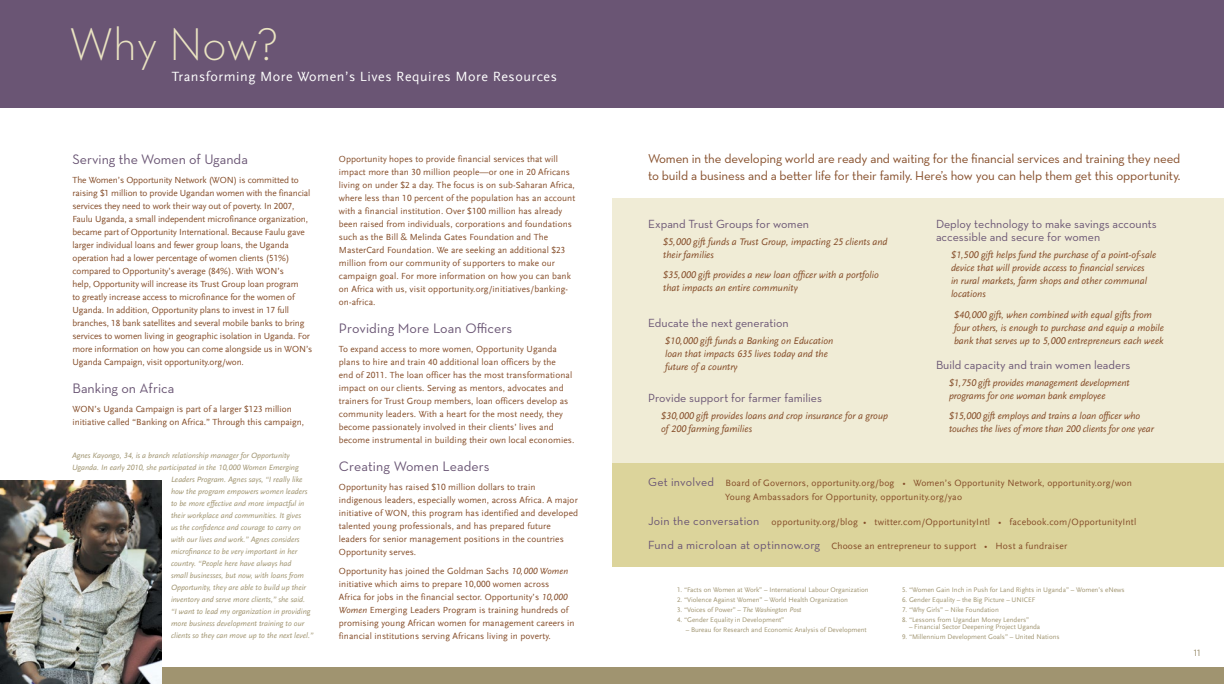
<style>
.page{position:relative;width:1224px;height:684px;background:#fff}
.page>*{position:absolute;margin:0;border:0;box-sizing:border-box;transform-origin:0 0}
.t1{font:300 46.7px "Neutraface Text";letter-spacing:-.005em;color:#e9e3c1}
.t2{font:14px "Neutraface Text";color:#6a5574}
.t3{font:14px "Scala Sans LF";letter-spacing:.04em;color:#fff}
.t4{font:13px/17px "Neutraface Text";letter-spacing:-.01em;color:#854d29}
.t5{font:12px/13px "Neutraface Text";color:#6a5574}
.t6{font:italic 10px/13px "Scala Sans LF";color:#854d29}
.t7{font:9.6px "Scala Sans LF";letter-spacing:.02em;color:#854d29}
.t8{font:9.5px/14px "Scala Sans LF";letter-spacing:.02em;color:#854d29}
.t9{font:9.2px/13px "Scala Sans LF";letter-spacing:.01em;color:#854d29}
.t10{font:9.2px/13px "Scala Sans LF";letter-spacing:-.01em;color:#854d29}
.t11{font:9px "Gotham";color:#968967}
.t12{font:italic 8px "Scala Sans LF";color:#a09470}
.t13{font:7px "Scala Sans LF";color:#a09470}
.s1{font-style:italic}
.s2{font-family:"Neutraface Text";font-size:12px;color:#6a5574}
</style>
<div class="page">
<div style="left:612px;top:198px;width:612px;height:369px;background:#f0ecd6"></div>
<div style="left:0;top:0;width:1224px;height:108px;background:#6a5574"></div>
<div style="left:0;top:667px;width:1224px;height:17px;background:#a09470"></div>
<img style="left:0;top:480px;width:162px;height:204px">
<div style="left:612px;top:464px;width:612px;height:103px;background:#dcd49b"></div>
<h1 class="t1" style="left:69px;top:15px;width:211px">Why Now?</h1>
<h2 class="t3" style="left:172px;top:69px;width:387px">Transforming More Women’s Lives Requires More Resources</h2>
<h2 class="t2" style="left:73px;top:150px;width:177px">Serving the Women of Uganda</h2>
<p class="t10" style="left:73px;top:174px;width:241px">The Women’s Opportunity Network (WON) is committed to raising $1 million to provide Ugandan women with the financial services they need to work their way out of poverty. In 2007, Faulu Uganda, a small independent microfinance organization, became part of Opportunity International. Because Faulu gave larger individual loans and fewer group loans, the Uganda operation had a lower percentage of women clients (51%) compared to Opportunity’s average (84%). With WON’s<br>help, Opportunity will increase its Trust Group loan program<br>to greatly increase access to microfinance for the women of Uganda. In addition, Opportunity plans to invest in 17 full branches, 18 bank satellites and several mobile banks to bring services to women living in geographic isolation in Uganda. For more information on how you can come alongside us in WON’s Uganda Campaign, visit opportunity.org/won.</p>
<h2 class="t2" style="left:73px;top:379px;width:103px">Banking on Africa</h2>
<p class="t9" style="left:73px;top:403px;width:233px">WON’s Uganda Campaign is part of a larger $123 million initiative called “Banking on Africa.” Through this campaign,</p>
<p class="t12" style="left:72px;top:451px;width:219px">Agnes Kayongo, 34, is a branch relationship manager for Opportunity</p>
<p class="t12" style="left:72px;top:463px;width:228px">Uganda. In early 2010, she participated in the 10,000 Women Emerging</p>
<p class="t12" style="left:171px;top:475px;width:133px">Leaders Program. Agnes says, “I really like</p>
<p class="t12" style="left:171px;top:487px;width:138px">how the program empowers women leaders</p>
<p class="t12" style="left:171px;top:499px;width:135px">to be more effective and more impactful in</p>
<p class="t12" style="left:171px;top:511px;width:132px">their workplace and communities. It gives</p>
<p class="t12" style="left:171px;top:523px;width:131px">us the confidence and courage to carry on</p>
<p class="t12" style="left:171px;top:535px;width:130px">with our lives and work.” Agnes considers</p>
<p class="t12" style="left:171px;top:547px;width:128px">microfinance to be very important in her</p>
<p class="t12" style="left:171px;top:559px;width:122px">country. “People here have always had</p>
<p class="t12" style="left:171px;top:571px;width:135px">small businesses, but now, with loans from</p>
<p class="t12" style="left:171px;top:583px;width:137px">Opportunity, they are able to build up their</p>
<p class="t12" style="left:171px;top:595px;width:136px">inventory and serve more clients,” she said.</p>
<p class="t12" style="left:171px;top:607px;width:141px">“I want to lead my organization in providing</p>
<p class="t12" style="left:171px;top:619px;width:135px">more business development training to our</p>
<p class="t12" style="left:171px;top:631px;width:144px">clients so they can move up to the next level.”</p>
<p class="t9" style="left:339px;top:152px;width:238px">Opportunity hopes to provide financial services that will impact more than 30 million people—or one in 20 Africans living on under $2 a day. The focus is on sub-Saharan Africa, where less than 10 percent of the population has an account with a financial institution. Over $100 million has already been raised from individuals, corporations and foundations such as the Bill &amp; Melinda Gates Foundation and The MasterCard Foundation. We are seeking an additional $23 million from our community of supporters to make our campaign goal. For more information on how you can bank on Africa with us, visit opportunity.org/initiatives/banking&shy;on-africa.</p>
<h2 class="t2" style="left:339px;top:319px;width:175px">Providing More Loan Officers</h2>
<p class="t9" style="left:339px;top:342px;width:237px">To expand access to more women, Opportunity Uganda plans to hire and train 40 additional loan officers by the<br>end of 2011. The loan officer has the most transformational impact on our clients. Serving as mentors, advocates and trainers for Trust Group members, loan officers develop as community leaders. With a heart for the most needy, they become passionately involved in their clients’ lives and become instrumental in building their own local economies.</p>
<h2 class="t2" style="left:339px;top:457px;width:152px">Creating Women Leaders</h2>
<p class="t9" style="left:339px;top:480px;width:241px">Opportunity has raised $10 million dollars to train indigenous leaders, especially women, across Africa. A major initiative of WON, this program has identified and developed talented young professionals, and has prepared future leaders for senior management positions in the countries Opportunity serves.</p>
<p class="t9" style="left:339px;top:564px;width:237px">Opportunity has joined the Goldman Sachs <span class="s1">10,000 Women </span>initiative which aims to prepare 10,000 women across<br>Africa for jobs in the financial sector. Opportunity’s <span class="s1">10,000<br>Women</span> Emerging Leaders Program is training hundreds of promising young African women for management careers in financial institutions serving Africans living in poverty.</p>
<h3 class="t4" style="left:648px;top:150px;width:534px">Women in the developing world are ready and waiting for the financial services and training they need to build a business and a better life for their family. Here’s how you can help them get this opportunity.</h3>
<h3 class="t5" style="left:648px;top:218px;width:162px">Expand Trust Groups for women</h3>
<p class="t6" style="left:663px;top:236px;width:226px">$5,000 gift funds a Trust Group, impacting 25 clients and their families</p>
<p class="t6" style="left:663px;top:269px;width:217px">$35,000 gift provides a new loan officer with a portfolio that impacts an entire community</p>
<h3 class="t5" style="left:648px;top:316px;width:142px">Educate the next generation</h3>
<p class="t6" style="left:665px;top:335px;width:170px">$10,000 gift funds a Banking on Education loan that impacts 635 lives today and the future of a country</p>
<h3 class="t5" style="left:648px;top:392px;width:175px">Provide support for farmer families</h3>
<p class="t6" style="left:661px;top:410px;width:228px">$30,000 gift provides loans and crop insurance for a group of 200 farming families</p>
<h3 class="t5" style="left:936px;top:218px;width:222px">Deploy technology to make savings accounts accessible and secure for women</h3>
<p class="t6" style="left:951px;top:249px;width:207px">$1,500 gift helps fund the purchase of a point-of-sale device that will provide access to financial services<br>in rural markets, farm shops and other communal locations</p>
<p class="t6" style="left:954px;top:309px;width:212px">$40,000 gift, when combined with equal gifts from four others, is enough to purchase and equip a mobile bank that serves up to 5,000 entrepreneurs each week</p>
<h3 class="t5" style="left:936px;top:359px;width:196px">Build capacity and train women leaders</h3>
<p class="t6" style="left:949px;top:377px;width:182px">$1,750 gift provides management development programs for one woman bank employee</p>
<p class="t6" style="left:949px;top:410px;width:206px">$15,000 gift employs and trains a loan officer who touches the lives of more than 200 clients for one year</p>
<p class="t8" style="left:725px;top:476px;width:408px;text-indent:-77px"><span class="s2">Get involved</span> Board of Governors, opportunity.org/bog • Women’s Opportunity Network, opportunity.org/won<br>Young Ambassadors for Opportunity, opportunity.org/yao</p>
<p class="t7" style="left:648px;top:517px;width:490px"><span class="s2">Join the conversation</span> opportunity.org/blog • twitter.com/OpportunityIntl • facebook.com/OpportunityIntl</p>
<p class="t8" style="left:648px;top:539px;width:421px"><span class="s2">Fund a microloan at optinnow.org</span> Choose an entrepreneur to support • Host a fundraiser</p>
<p class="t13" style="left:677px;top:586px;width:193px">1. “Facts on Women at Work” – International Labour Organization</p>
<p class="t13" style="left:677px;top:596px;width:172px">2. “Violence Against Women” – World Health Organization</p>
<p class="t13" style="left:677px;top:606px;width:126px">3. “Voices of Power” – <span class="s1">The Washingto</span>n <span class="s1">Post</span></p>
<p class="t13" style="left:677px;top:616px;width:109px">4. “Gender Equality in Development”</p>
<p class="t13" style="left:686px;top:626px;width:183px">– Bureau for Research and Economic Analysis of Development</p>
<p class="t13" style="left:902px;top:586px;width:224px">5. “Women Gain Inch in Push for Land Rights in Uganda” – Women’s eNews</p>
<p class="t13" style="left:902px;top:596px;width:135px">6. Gender Equality – the Big Picture – UNICEF</p>
<p class="t13" style="left:902px;top:606px;width:98px">7. “Why Girls” – Nike Foundation</p>
<p class="t13" style="left:902px;top:616px;width:129px">8. “Lessons from Ugandan Money Lenders”</p>
<p class="t13" style="left:909px;top:623px;width:133px">– Financial Sector Deepening Project Uganda</p>
<p class="t13" style="left:902px;top:633px;width:159px">9. “Millennium Development Goals” – United Nations</p>
<p class="t11" style="left:1194px;top:648px;width:8px">11</p>
</div>
